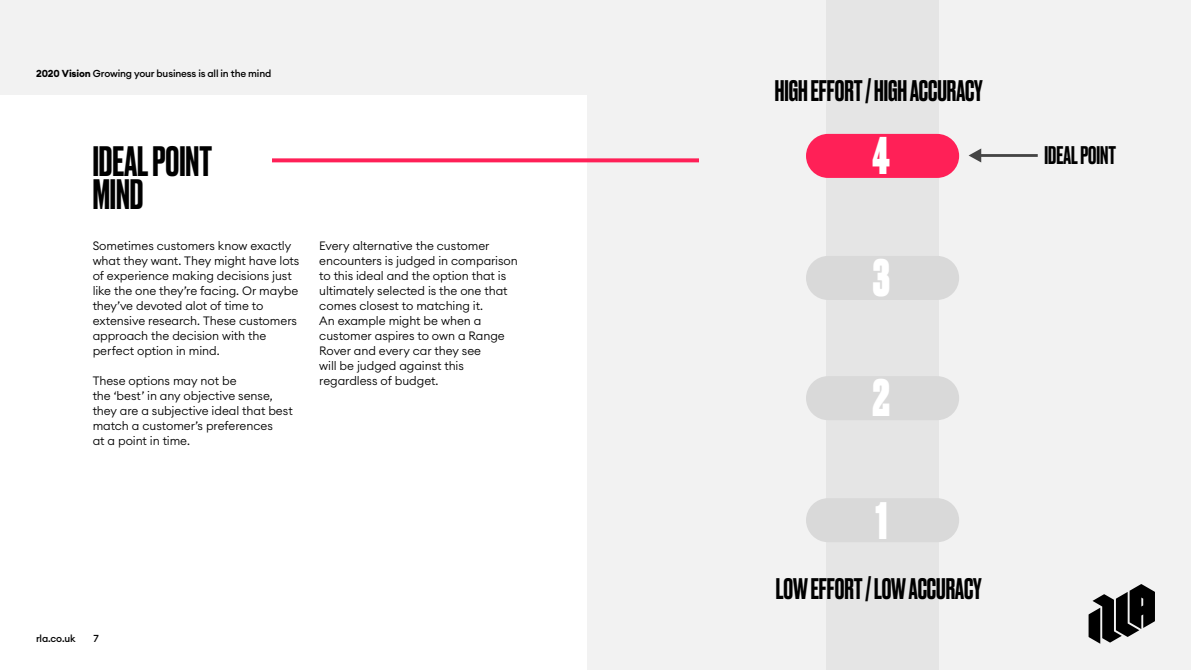
<style>
.page{position:relative;width:1191px;height:670px;background:#f2f2f2}
.page>*{position:absolute;margin:0;border:0;box-sizing:border-box;transform-origin:0 0}
.t1{font:800 49.5px "Druk";color:#fff;scale:.88 1}
.t2{font:500 40px/33px "Druk";color:#000}
.t3{font:500 28px "Druk";color:#000}
.t4{font:500 24px "Druk";color:#000}
.t5{font:300 12px/15px "Euclid Circular A";letter-spacing:-.005em;color:#000}
.t6{font:500 10px "Euclid Circular A";letter-spacing:-.015em;color:#000}
.s1{font-weight:700}
</style>
<div class="page">
<div style="left:0;top:96px;width:587px;height:574px;background:#fff"></div>
<div style="left:826px;top:0;width:113px;height:669px;background:#e5e5e5"></div>
<div style="left:806px;top:256px;width:153px;height:44px;background:#d9d9d9;border-radius:22px"></div>
<svg style="left:968px;top:148px;width:69px;height:14px"></svg>
<div style="left:806px;top:134px;width:153px;height:44px;background:#ff2057;border-radius:22px"></div>
<div style="left:806px;top:498px;width:153px;height:44px;background:#d9d9d9;border-radius:22px"></div>
<div style="left:806px;top:376px;width:153px;height:44px;background:#d9d9d9;border-radius:22px"></div>
<svg style="left:272px;top:158px;width:427px;height:4px;background:#fe3466"></svg>
<svg style="left:1088px;top:584px;width:67px;height:59px"></svg>
<p class="t6" style="left:36px;top:67px;width:237px"><span class="s1">2020 Vision</span> Growing your business is all in the mind</p>
<h2 class="t2" style="left:93px;top:143px;width:121px">IDEAL POINT<br>MIND</h2>
<p class="t5" style="left:93px;top:238px;width:208px">Sometimes customers know exactly what they want. They might have lots of experience making decisions just like the one they’re facing. Or maybe they’ve devoted alot of time to extensive research. These customers approach the decision with the perfect option in mind.</p>
<p class="t5" style="left:93px;top:373px;width:202px">These options may not be<br>the ‘best’ in any objective sense, they are a subjective ideal that best match a customer’s preferences<br>at a point in time.</p>
<p class="t5" style="left:319px;top:238px;width:200px">Every alternative the customer encounters is judged in comparison to this ideal and the option that is ultimately selected is the one that comes closest to matching it.<br>An example might be when a customer aspires to own a Range<br>Rover and every car they see<br>will be judged against this regardless of budget.</p>
<p class="t6" style="left:36px;top:631px;width:41px">rla.co.uk</p>
<p class="t6" style="left:94px;top:631px;width:7px">7</p>
<h3 class="t3" style="left:775px;top:72px;width:209px">HIGH EFFORT / HIGH ACCURACY</h3>
<h1 class="t1" style="left:872px;top:121px;width:21px">4</h1>
<h1 class="t1" style="left:872px;top:244px;width:21px">3</h1>
<h1 class="t1" style="left:872px;top:363px;width:21px">2</h1>
<h1 class="t1" style="left:875px;top:486px;width:15px">1</h1>
<h3 class="t3" style="left:776px;top:569px;width:207px">LOW EFFORT / LOW ACCURACY</h3>
<h3 class="t4" style="left:1044px;top:138px;width:73px">IDEAL POINT</h3>
</div>
